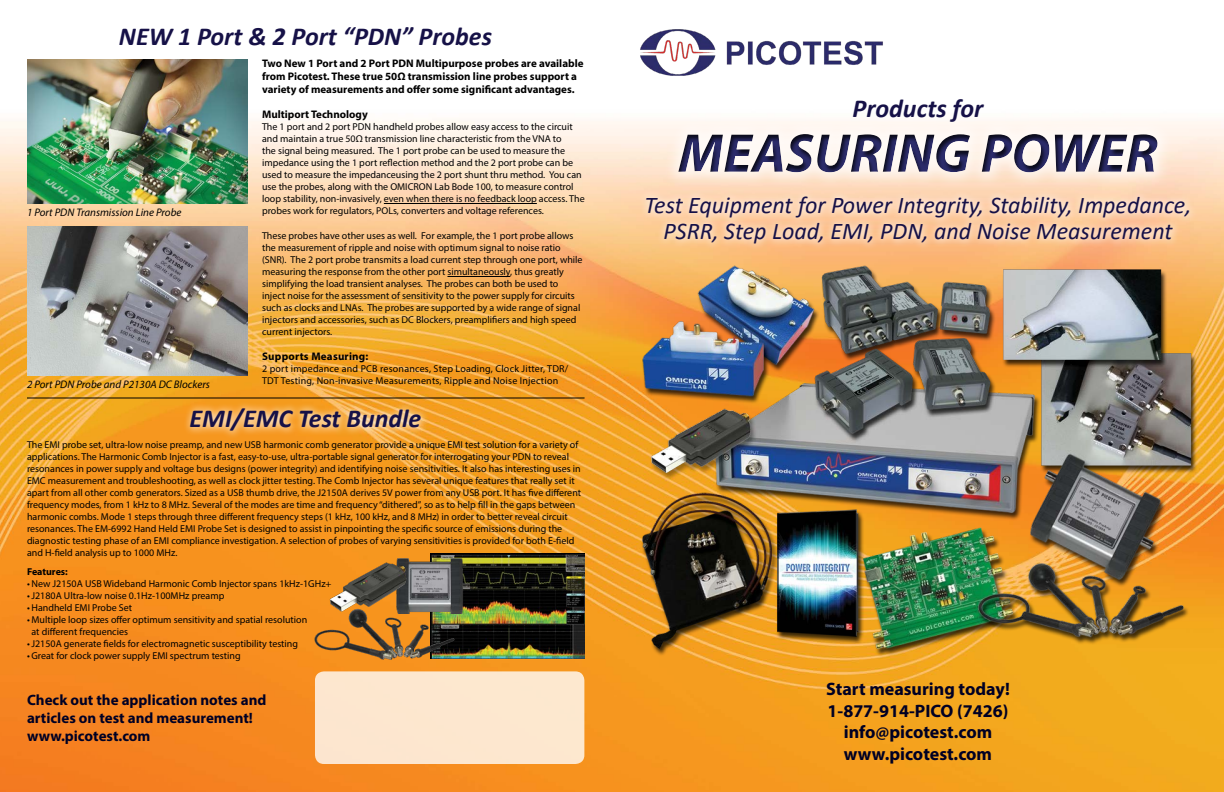
<style>
.page{position:relative;width:1224px;height:792px;background:#fff}
.page>*{position:absolute;margin:0;border:0;box-sizing:border-box;transform-origin:0 0}
.t1{font:italic 700 55px "Myriad Pro";color:#2c2c6b}
.t2{font:italic 700 26px "Calibri";color:#161147}
.t3{font:italic 24px/26px "Calibri";color:#161147;text-align:center}
.t4{font:700 18px/21.6px "Myriad Pro";color:#000024;text-align:center}
.t5{font:700 15px/18px "Myriad Pro";color:#000024}
.t6{font:700 11px/13.2px "Myriad Pro";color:#000}
.t7{font:italic 11px "Myriad Pro";color:#000}
.t8{font:700 11px "Myriad Pro";letter-spacing:.02em;color:#000}
.t9{font:10px/12px "Myriad Pro";color:#000}
.t10{font:10px/12px "Myriad Pro";letter-spacing:.02em;color:#000}
.t11{font:700 10px "Myriad Pro";color:#000}
</style>
<div class="page">
<img style="left:0;top:120px;width:1224px;height:672px">
<img style="left:431px;top:553px;width:153px;height:105px">
<img style="left:640px;top:29px;width:243px;height:47px">
<div style="left:631px;top:116px;width:593px;height:73px;background:#000;opacity:.75"></div>
<div style="left:315px;top:671px;width:269px;height:93px;background:#fde7cf;border-radius:9px"></div>
<div style="left:638px;top:188px;width:559px;height:63px;background:#fff;opacity:.75"></div>
<hr style="left:27px;top:398px;width:558px;height:1px;background:#000">
<hr style="left:384px;top:203px;width:153px;height:1px;background:#000">
<hr style="left:447px;top:276px;width:63px;height:1px;background:#000">
<div style="left:182px;top:400px;width:247px;height:39px;background:#fff;opacity:.75"></div>
<img style="left:27px;top:59px;width:221px;height:144px">
<img style="left:27px;top:227px;width:221px;height:148px">
<img style="left:636px;top:260px;width:562px;height:400px">
<img style="left:313px;top:607px;width:144px;height:56px">
<img style="left:389px;top:558px;width:81px;height:55px">
<img style="left:329px;top:562px;width:79px;height:51px">
<h2 class="t2" style="left:119px;top:18px;width:375px">NEW 1 Port &amp; 2 Port “PDN” Probes</h2>
<p class="t6" style="left:262px;top:56px;width:323px">Two New 1 Port and 2 Port PDN Multipurpose probes are available from Picotest. These true 50Ω transmission line probes support a variety of measurements and offer some significant advantages.</p>
<p class="t6" style="left:262px;top:108px;width:107px">Multiport Technology</p>
<p class="t9" style="left:262px;top:121px;width:324px">The 1 port and 2 port PDN handheld probes allow easy access to the circuit and maintain a true 50Ω transmission line characteristic from the VNA to<br>the signal being measured. The 1 port probe can be used to measure the impedance using the 1 port reflection method and the 2 port probe can be used to measure the impedanceusing the 2 port shunt thru method. You can use the probes, along with the OMICRON Lab Bode 100, to measure control loop stability, non-invasively, even when there is no feedback loop access. The probes work for regulators, POLs, converters and voltage references.</p>
<p class="t9" style="left:262px;top:230px;width:322px">These probes have other uses as well. For example, the 1 port probe allows the measurement of ripple and noise with optimum signal to noise ratio (SNR). The 2 port probe transmits a load current step through one port, while measuring the response from the other port simultaneously, thus greatly simplifying the load transient analyses. The probes can both be used to inject noise for the assessment of sensitivity to the power supply for circuits such as clocks and LNAs. The probes are supported by a wide range of signal injectors and accessories, such as DC Blockers, preamplifiers and high speed current injectors.</p>
<p class="t8" style="left:262px;top:350px;width:108px">Supports Measuring:</p>
<p class="t10" style="left:262px;top:363px;width:308px">2 port impedance and PCB resonances, Step Loading, Clock Jitter, TDR/<br>TDT Testing, Non-invasive Measurements, Ripple and Noise Injection</p>
<h2 class="t2" style="left:190px;top:400px;width:233px">EMI/EMC Test Bundle</h2>
<p class="t7" style="left:27px;top:205px;width:156px">1 Port PDN Transmission Line Probe</p>
<p class="t7" style="left:27px;top:378px;width:185px">2 Port PDN Probe and P2130A DC Blockers</p>
<p class="t9" style="left:27px;top:438px;width:556px">The EMI probe set, ultra-low noise preamp, and new USB harmonic comb generator provide a unique EMI test solution for a variety of applications. The Harmonic Comb Injector is a fast, easy-to-use, ultra-portable signal generator for interrogating your PDN to reveal resonances in power supply and voltage bus designs (power integrity) and identifying noise sensitivities. It also has interesting uses in EMC measurement and troubleshooting, as well as clock jitter testing. The Comb Injector has several unique features that really set it apart from all other comb generators. Sized as a USB thumb drive, the J2150A derives 5V power from any USB port. It has five different frequency modes, from 1 kHz to 8 MHz. Several of the modes are time and frequency “dithered”, so as to help fill in the gaps between harmonic combs. Mode 1 steps through three different frequency steps (1 kHz, 100 kHz, and 8 MHz) in order to better reveal circuit resonances. The EM-6992 Hand Held EMI Probe Set is designed to assist in pinpointing the specific source of emissions during the diagnostic testing phase of an EMI compliance investigation. A selection of probes of varying sensitivities is provided for both E-field and H-field analysis up to 1000 MHz.</p>
<p class="t11" style="left:27px;top:565px;width:42px">Features:</p>
<p class="t9" style="left:27px;top:577px;width:306px">• New J2150A USB Wideband Harmonic Comb Injector spans 1kHz-1GHz+</p>
<p class="t9" style="left:27px;top:589px;width:199px">• J2180A Ultra-low noise 0.1Hz-100MHz preamp</p>
<p class="t9" style="left:27px;top:601px;width:107px">• Handheld EMI Probe Set</p>
<p class="t9" style="left:32px;top:613px;width:277px;text-indent:-4px">• Multiple loop sizes offer optimum sensitivity and spatial resolution at different frequencies</p>
<p class="t9" style="left:27px;top:637px;width:273px">• J2150A generate fields for electromagnetic susceptibility testing</p>
<p class="t9" style="left:27px;top:649px;width:215px">• Great for clock power supply EMI spectrum testing</p>
<h3 class="t5" style="left:27px;top:690px;width:241px">Check out the application notes and articles on test and measurement! www.picotest.com</h3>
<h2 class="t2" style="left:853px;top:90px;width:132px">Products for</h2>
<h1 class="t1" style="left:678px;top:117px;width:481px">MEASURING POWER</h1>
<h3 class="t3" style="left:645px;top:191px;width:548px">Test Equipment for Power Integrity, Stability, Impedance,<br>PSRR, Step Load, EMI, PDN, and Noise Measurement</h3>
<h3 class="t4" style="left:826px;top:678px;width:185px">Start measuring today!<br>1-877-914-PICO (7426) info@picotest.com www.picotest.com</h3>
</div>
